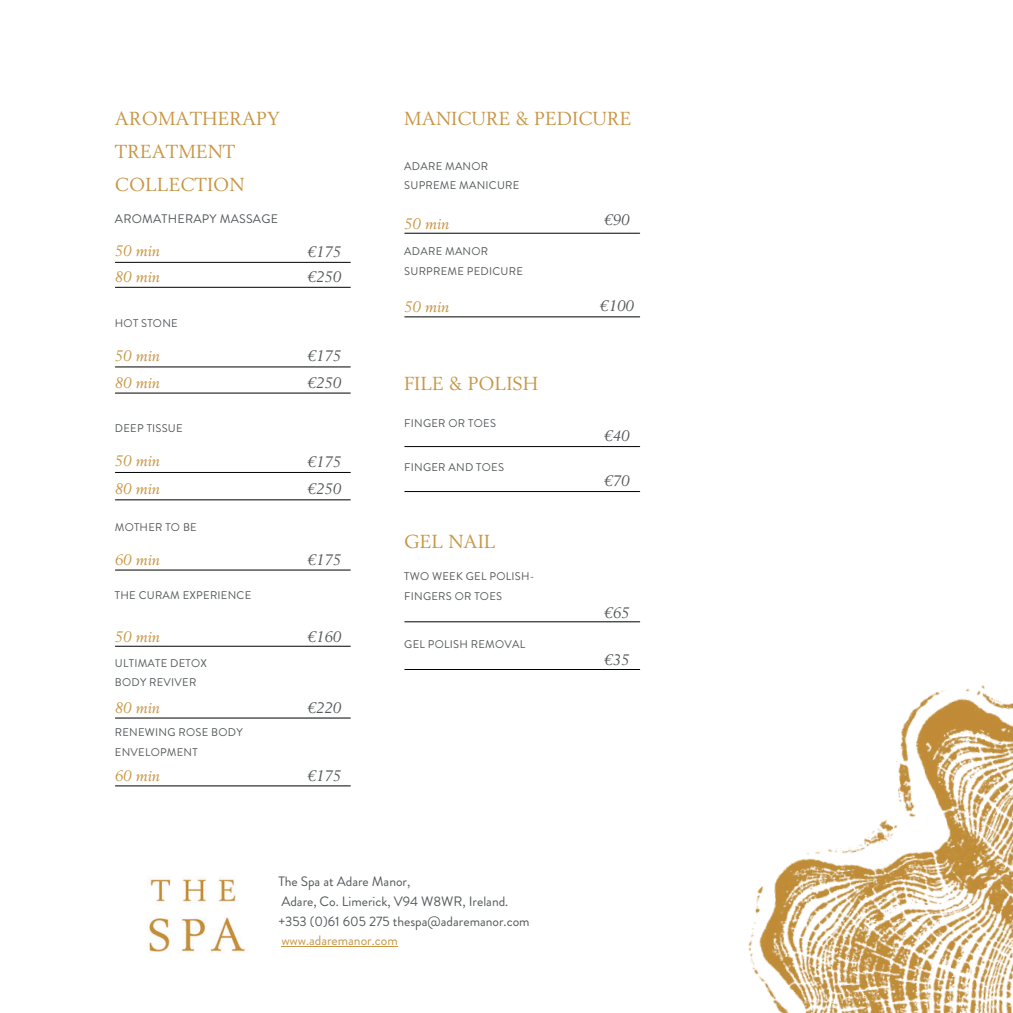
<style>
.page{position:relative;width:1013px;height:1013px;background:#fff}
.page>*{position:absolute;margin:0;border:0;box-sizing:border-box;transform-origin:0 0}
.t1{font:18.62px/32.8px "Berling LT Std";color:#c79646}
.t2{font:italic 15px "Berling LT Std";color:#c79646}
.t3{font:italic 15px "Berling LT Std";color:#54585a}
.t4{font:13.62px/19.8px "Brandon Grotesque";color:#54585a}
.t5{font:13.62px "Brandon Grotesque";color:#c79646}
.t6{font:12.38px "Brandon Grotesque";letter-spacing:.02em;color:#54585a}
.t7{font:11.12px/19.5px "Brandon Grotesque";letter-spacing:.02em;color:#54585a}
</style>
<div class="page">
<img style="left:748px;top:685px;width:264px;height:327px">
<hr style="left:115px;top:262px;width:235px;height:1px;background:#000">
<hr style="left:115px;top:287px;width:235px;height:1px;background:#000">
<img style="left:147px;top:877px;width:101px;height:76px">
<hr style="left:281px;top:946px;width:117px;height:1px;background:#c79646">
<hr style="left:115px;top:366px;width:235px;height:1px;background:#000">
<hr style="left:115px;top:392px;width:235px;height:1px;background:#000">
<hr style="left:115px;top:472px;width:235px;height:1px;background:#000">
<hr style="left:115px;top:499px;width:235px;height:1px;background:#000">
<hr style="left:115px;top:569px;width:235px;height:1px;background:#000">
<hr style="left:115px;top:645px;width:235px;height:1px;background:#000">
<hr style="left:115px;top:717px;width:235px;height:1px;background:#000">
<hr style="left:115px;top:785px;width:235px;height:1px;background:#000">
<hr style="left:405px;top:233px;width:234px;height:1px;background:#000">
<hr style="left:405px;top:316px;width:234px;height:1px;background:#000">
<hr style="left:405px;top:446px;width:234px;height:1px;background:#000">
<hr style="left:405px;top:491px;width:234px;height:1px;background:#000">
<hr style="left:405px;top:621px;width:234px;height:1px;background:#000">
<hr style="left:405px;top:669px;width:234px;height:1px;background:#000">
<h1 class="t1" style="left:115px;top:102px;width:166px">AROMATHERAPY<br>TREATMENT<br>COLLECTION</h1>
<p class="t6" style="left:115px;top:210px;width:165px">AROMATHERAPY MASSAGE</p>
<h2 class="t2" style="left:115px;top:242px;width:47px">50 min</h2>
<h2 class="t3" style="left:308px;top:242px;width:35px">€175</h2>
<h2 class="t2" style="left:115px;top:267px;width:47px">80 min</h2>
<h2 class="t3" style="left:308px;top:267px;width:35px">€250</h2>
<p class="t7" style="left:115px;top:313px;width:64px">HOT STONE</p>
<h2 class="t2" style="left:115px;top:346px;width:47px">50 min</h2>
<h2 class="t3" style="left:308px;top:347px;width:35px">€175</h2>
<h2 class="t2" style="left:115px;top:373px;width:47px">80 min</h2>
<h2 class="t3" style="left:308px;top:373px;width:35px">€250</h2>
<p class="t7" style="left:115px;top:418px;width:69px">DEEP TISSUE</p>
<h2 class="t2" style="left:115px;top:452px;width:47px">50 min</h2>
<h2 class="t3" style="left:308px;top:452px;width:35px">€175</h2>
<h2 class="t2" style="left:115px;top:480px;width:47px">80 min</h2>
<h2 class="t3" style="left:308px;top:480px;width:35px">€250</h2>
<p class="t7" style="left:115px;top:517px;width:83px">MOTHER TO BE</p>
<h2 class="t2" style="left:115px;top:550px;width:47px">60 min</h2>
<p class="t7" style="left:115px;top:586px;width:138px">THE CURAM EXPERIENCE</p>
<h2 class="t2" style="left:115px;top:627px;width:47px">50 min</h2>
<p class="t7" style="left:115px;top:653px;width:94px">ULTIMATE DETOX<br>BODY REVIVER</p>
<h2 class="t3" style="left:308px;top:550px;width:35px">€175</h2>
<h2 class="t3" style="left:308px;top:627px;width:35px">€160</h2>
<h2 class="t2" style="left:115px;top:699px;width:47px">80 min</h2>
<h2 class="t3" style="left:308px;top:699px;width:35px">€220</h2>
<p class="t7" style="left:115px;top:722px;width:129px">RENEWING ROSE BODY<br>ENVELOPMENT</p>
<h2 class="t2" style="left:115px;top:767px;width:47px">60 min</h2>
<h2 class="t3" style="left:308px;top:767px;width:35px">€175</h2>
<h1 class="t1" style="left:404px;top:102px;width:229px">MANICURE &amp; PEDICURE</h1>
<p class="t7" style="left:404px;top:157px;width:117px">ADARE MANOR<br>SUPREME MANICURE</p>
<h2 class="t2" style="left:404px;top:214px;width:47px">50 min</h2>
<p class="t7" style="left:404px;top:242px;width:120px">ADARE MANOR<br>SURPREME PEDICURE</p>
<h2 class="t3" style="left:604px;top:211px;width:27px">€90</h2>
<h2 class="t2" style="left:404px;top:298px;width:47px">50 min</h2>
<h2 class="t3" style="left:600px;top:297px;width:35px">€100</h2>
<h1 class="t1" style="left:404px;top:367px;width:136px">FILE &amp; POLISH</h1>
<p class="t7" style="left:404px;top:414px;width:93px">FINGER OR TOES</p>
<p class="t7" style="left:404px;top:458px;width:101px">FINGER AND TOES</p>
<h1 class="t1" style="left:404px;top:524px;width:93px">GEL NAIL</h1>
<p class="t7" style="left:404px;top:567px;width:131px">TWO WEEK GEL POLISH-<br>FINGERS OR TOES</p>
<p class="t7" style="left:404px;top:634px;width:122px">GEL POLISH REMOVAL</p>
<h2 class="t3" style="left:604px;top:427px;width:27px">€40</h2>
<h2 class="t3" style="left:604px;top:471px;width:27px">€70</h2>
<h2 class="t3" style="left:604px;top:604px;width:27px">€65</h2>
<h2 class="t3" style="left:604px;top:650px;width:27px">€35</h2>
<p class="t4" style="left:278px;top:872px;width:253px">The Spa at Adare Manor,<br>Adare, Co. Limerick, V94 W8WR, Ireland. +353 (0)61 605 275 thespa@adaremanor.com</p>
<p class="t5" style="left:281px;top:931px;width:118px">www.adaremanor.com</p>
</div>
